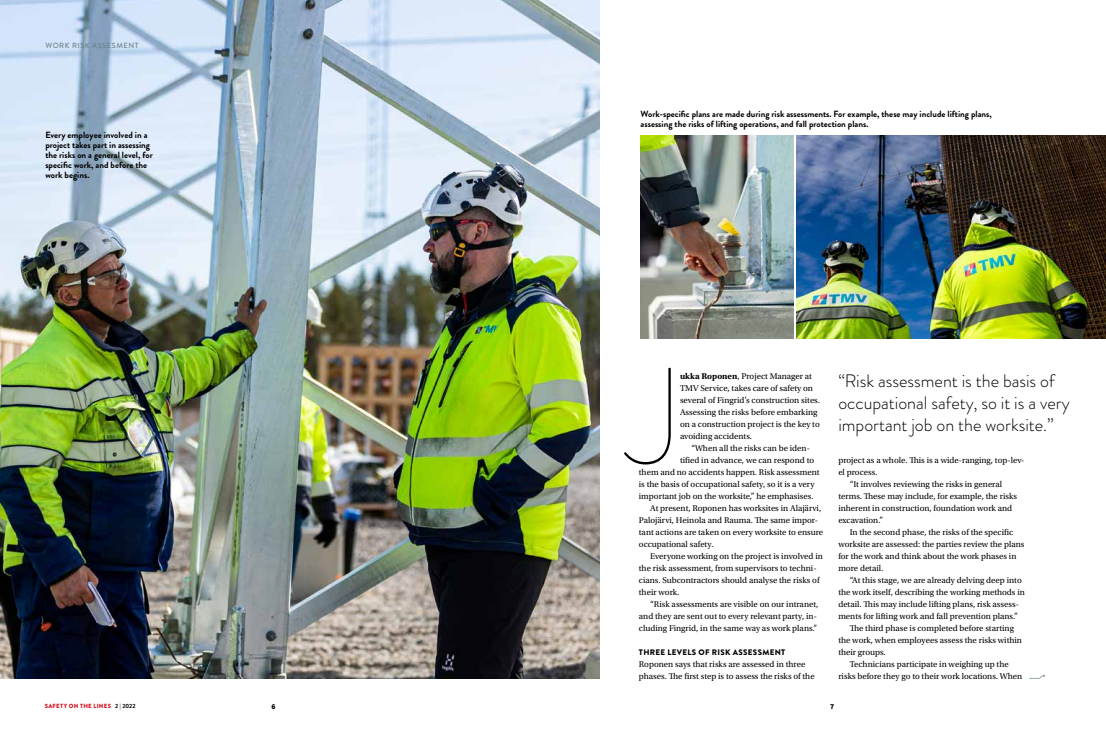
<style>
.page{position:relative;width:1106px;height:738px;background:#fff}
.page>*{position:absolute;margin:0;border:0;box-sizing:border-box;transform-origin:0 0}
.t1{font:100 136.1px "Brandon Grotesque";color:#000}
.t2{font:300 18px/22px "Brandon Grotesque";color:#000}
.t3{font:700 9px/10px "Brandon Grotesque";color:#000}
.t4{font:8.8px/12px "Utopia Std";color:#000}
.t5{font:900 8px "Brandon Grotesque";letter-spacing:.04em;color:#000}
.t6{font:500 7.5px "Brandon Grotesque";letter-spacing:.07em;color:#69838e}
.t7{font:900 7.5px "Source Sans Pro";color:#000}
.t8{font:900 6px "Brandon Grotesque";letter-spacing:.045em;color:#d50c1b}
.s1{font-weight:700;color:#000}
.s2{font-weight:700}
</style>
<div class="page">
<img style="left:0;top:0;width:600px;height:678px">
<img style="left:640px;top:135px;width:153px;height:203px">
<img style="left:796px;top:135px;width:310px;height:203px">
<svg style="left:1039px;top:674px;width:6px;height:4px"></svg>
<p class="t6" style="left:45px;top:40px;width:94px">WORK RISK ASSESMENT</p>
<p class="t3" style="left:45px;top:130px;width:109px">Every employee involved in a project takes part in assessing the risks on a general level, for specific work, and before the work begins.</p>
<p class="t8" style="left:45px;top:701px;width:92px">SAFETY ON THE LINES <span class="s1">2 | 2022</span></p>
<p class="t3" style="left:640px;top:109px;width:353px">Work-specific plans are made during risk assessments. For example, these may include lifting plans, assessing the risks of lifting operations, and fall protection plans.</p>
<h1 class="t1" style="left:628px;top:323px;width:53px">J</h1>
<p class="t4" style="left:680px;top:370px;width:141px"><span class="s2">ukka Roponen</span>, Project Manager at TMV Service, takes care of safety on several of Fingrid’s construction sites.<br>Assessing the risks before embarking on a construction project is the key to avoiding accidents.</p>
<p class="t4" style="left:691px;top:442px;width:120px">“When all the risks can be iden-</p>
<p class="t4" style="left:680px;top:454px;width:136px">tified in advance, we can respond to</p>
<p class="t4" style="left:639px;top:466px;width:182px">them and no accidents happen. Risk assessment</p>
<p class="t4" style="left:639px;top:478px;width:177px">is the basis of occupational safety, so it is a very</p>
<p class="t4" style="left:639px;top:490px;width:176px">important job on the worksite,” he emphasises.</p>
<p class="t4" style="left:650px;top:502px;width:172px">At present, Roponen has worksites in Alajärvi,</p>
<p class="t4" style="left:639px;top:514px;width:181px">Palojärvi, Heinola and Rauma. The same impor-</p>
<p class="t4" style="left:639px;top:526px;width:186px">tant actions are taken on every worksite to ensure</p>
<p class="t4" style="left:639px;top:538px;width:76px">occupational safety.</p>
<p class="t4" style="left:650px;top:550px;width:174px">Everyone working on the project is involved in</p>
<p class="t4" style="left:639px;top:562px;width:179px">the risk assessment, from supervisors to techni-</p>
<p class="t4" style="left:639px;top:574px;width:182px">cians. Subcontractors should analyse the risks of</p>
<p class="t4" style="left:639px;top:586px;width:42px">their work.</p>
<p class="t4" style="left:650px;top:598px;width:170px">“Risk assessments are visible on our intranet,</p>
<p class="t4" style="left:639px;top:610px;width:180px">and they are sent out to every relevant party, in-</p>
<p class="t4" style="left:639px;top:622px;width:180px">cluding Fingrid, in the same way as work plans.”</p>
<p class="t5" style="left:639px;top:646px;width:148px">THREE LEVELS OF RISK ASSESSMENT</p>
<p class="t4" style="left:639px;top:658px;width:177px">Roponen says that risks are assessed in three phases. The first step is to assess the risks of the</p>
<h2 class="t2" style="left:838px;top:369px;width:233px">“Risk assessment is the basis of occupational safety, so it is a very important job on the worksite.”</h2>
<p class="t4" style="left:838px;top:454px;width:188px">project as a whole. This is a wide-ranging, top-lev-</p>
<p class="t4" style="left:838px;top:466px;width:41px">el process.</p>
<p class="t4" style="left:849px;top:478px;width:154px">“It involves reviewing the risks in general</p>
<p class="t4" style="left:838px;top:490px;width:180px">terms. These may include, for example, the risks</p>
<p class="t4" style="left:838px;top:502px;width:175px">inherent in construction, foundation work and</p>
<p class="t4" style="left:838px;top:514px;width:46px">excavation.”</p>
<p class="t4" style="left:849px;top:526px;width:165px">In the second phase, the risks of the specific</p>
<p class="t4" style="left:838px;top:538px;width:188px">worksite are assessed: the parties review the plans</p>
<p class="t4" style="left:838px;top:550px;width:180px">for the work and think about the work phases in</p>
<p class="t4" style="left:838px;top:562px;width:47px">more detail.</p>
<p class="t4" style="left:849px;top:574px;width:174px">“At this stage, we are already delving deep into</p>
<p class="t4" style="left:838px;top:586px;width:188px">the work itself, describing the working methods in</p>
<p class="t4" style="left:838px;top:598px;width:182px">detail. This may include lifting plans, risk assess-</p>
<p class="t4" style="left:838px;top:610px;width:181px">ments for lifting work and fall prevention plans.”</p>
<p class="t4" style="left:849px;top:622px;width:166px">The third phase is completed before starting</p>
<p class="t4" style="left:838px;top:634px;width:185px">the work, when employees assess the risks within</p>
<p class="t4" style="left:838px;top:646px;width:49px">their groups.</p>
<p class="t4" style="left:849px;top:658px;width:160px">Technicians participate in weighing up the</p>
<p class="t4" style="left:838px;top:670px;width:185px">risks before they go to their work locations. When</p>
<p class="t7" style="left:272px;top:700px;width:6px">6</p>
<p class="t7" style="left:830px;top:700px;width:6px">7</p>
</div>
